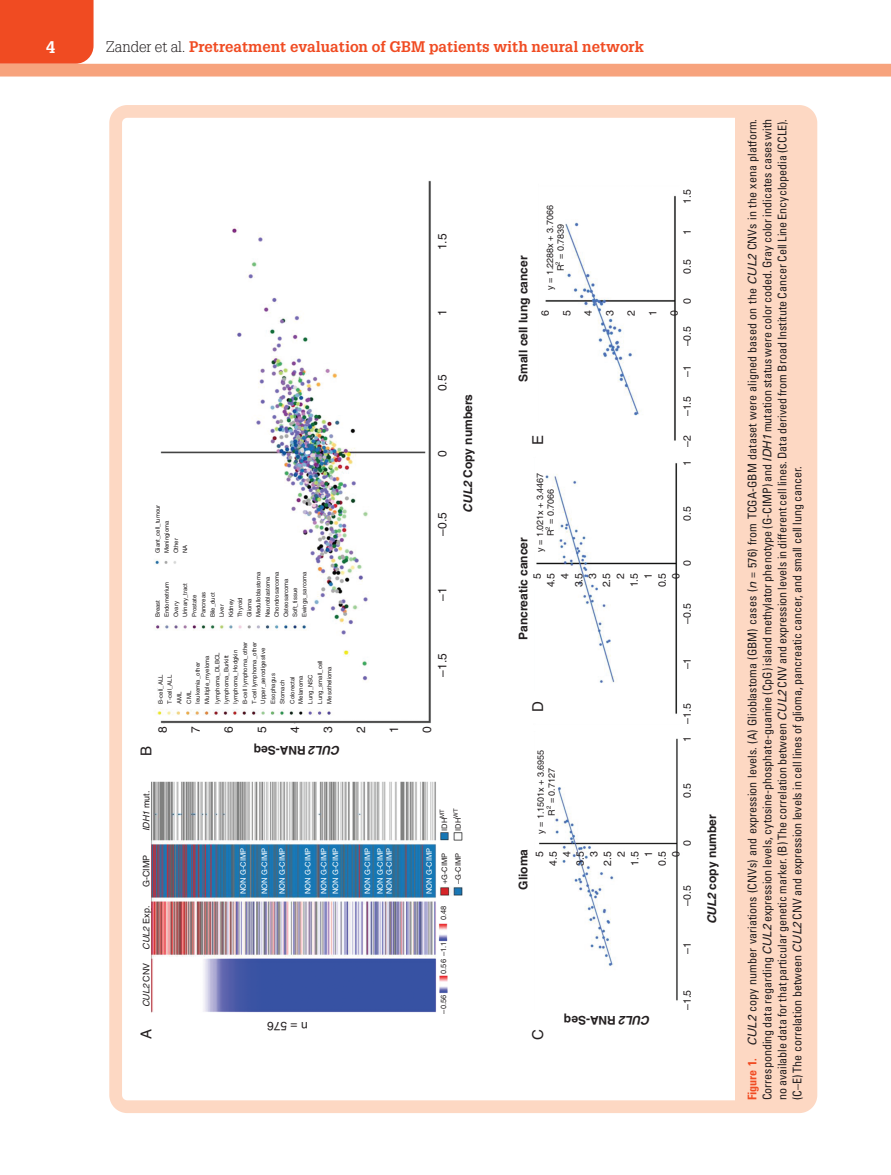
<style>
.page{position:relative;width:891px;height:1175px;background:#fff}
.page>*{position:absolute;margin:0;border:0;box-sizing:border-box;transform-origin:0 0}
.t1{font:700 16.5px "Glypha LT Std";color:#fff}
.t2{font:700 15px "Glypha LT Std";color:#f04b22}
.t3{font:15px "Helvetica";color:#231f20}
.FigCapt{font:condensed 12px/15px "Univers LT Std";color:#231f20;text-align:justify}
.t4{font:700 12px/25.5px "Helvetica";color:#231f20;text-align:center}
.t5{font:12px "Helvetica";color:#231f20}
.t6{font:10.5px/14px "Helvetica";color:#231f20;text-align:right}
.t7{font:9px/10.8px "Helvetica";color:#231f20;text-align:center}
.t8{font:italic 9px "Helvetica";color:#231f20}
.t9{font:7.5px/16px "Helvetica";color:#fff}
.t10{font:7.5px/13.6px "Helvetica";color:#231f20}
.t11{font:6px/9.1px "Helvetica";color:#231f20}
.s1{font-weight:300;color:#231f20}
.s2{font-weight:400}
.s3{font-style:italic}
.s4{font-style:normal}
.s5{font-weight:700;color:#f04b22}
.s6{font-style:italic;font-stretch:normal}
</style>
<div class="page">
<div style="left:0;top:0;width:94px;height:64px;background:#f04b22"></div>
<div style="left:0;top:64px;width:891px;height:12px;background:#f7a37d"></div>
<div style="left:735px;top:109px;width:74px;height:1000px;background:#fdd8c3"></div>
<img style="left:151px;top:180px;width:527px;height:833px">
<div style="left:109px;top:105px;width:708px;height:1008px;border:13px solid #fdd8c3;border-radius:12px"></div>
<h1 class="t1" style="left:46px;top:37px;width:11px">4</h1>
<p class="t2" style="left:106px;top:37px;width:539px"><span class="s1">Zander et al.</span> Pretreatment evaluation of GBM patients with neural network</p>
<p class="t11" style="left:153px;top:553px;width:50px;rotate:-90deg">Giant_cell_tumour<br>Meningioma<br>Other<br>NA</p>
<p class="t11" style="left:190px;top:617px;width:48px;rotate:-90deg">Prostate<br>Pancreas<br>Bile_duct<br>Liver<br>Kidney<br>Thyroid<br>Glioma<br>Medulloblastoma<br>Neuroblastoma<br>Chondrosarcoma<br>Osteosarcoma<br>Soft_tissue<br>Ewings_sarcoma</p>
<p class="t11" style="left:165px;top:703px;width:50px;rotate:-90deg">T-cell_ALL<br>AML<br>CML<br>Ieukemia_other<br>Multiple_myeloma</p>
<p class="t11" style="left:213px;top:703px;width:55px;rotate:-90deg">Iymphoma_DLBCL<br>Iymphoma_Burkitt<br>Iymphoma_Hodgkin</p>
<p class="t11" style="left:240px;top:703px;width:63px;rotate:-90deg">B-cell Iymphoma_other<br>T-cell Iymphoma_other</p>
<p class="t11" style="left:258px;top:703px;width:57px;line-height:9.8px;rotate:-90deg">Upper_aerodigestive<br>Esophagus<br>Stomach<br>Colorectal</p>
<p class="t11" style="left:153px;top:617px;width:37px;rotate:-90deg">Breast<br>Endometrium<br>Ovary<br>Urinary_tract</p>
<p class="t11" style="left:296px;top:703px;width:45px;line-height:9.6px;rotate:-90deg">Melanoma<br>Lung_NSC<br>Lung_small_cell<br>Mesothelioma</p>
<p class="t11" style="left:156px;top:703px;width:31px;rotate:-90deg">B-cell_ALL</p>
<p class="t5" style="left:435px;top:250px;width:18px;rotate:-90deg">1.5</p>
<p class="t5" style="left:435px;top:316px;width:8px;rotate:-90deg">1</p>
<p class="t5" style="left:435px;top:391px;width:18px;rotate:-90deg">0.5</p>
<p class="t4" style="left:429px;top:512px;width:120px;rotate:-90deg"><span class="s2">0<br></span><span class="s3">CUL2</span> Copy numbers</p>
<p class="t5" style="left:435px;top:535px;width:25px;rotate:-90deg">–0.5</p>
<p class="t5" style="left:435px;top:601px;width:15px;rotate:-90deg">–1</p>
<p class="t5" style="left:435px;top:676px;width:25px;rotate:-90deg">–1.5</p>
<p class="t4" style="left:510px;top:382px;width:128px;rotate:-90deg">Small cell lung cancer</p>
<p class="t7" style="left:544px;top:290px;width:86px;rotate:-90deg">y = 1.2288x + 3.7066<br>R<sup>2</sup> = 0.7839</p>
<p class="t6" style="left:680px;top:204px;width:16px;rotate:-90deg">1.5</p>
<p class="t6" style="left:680px;top:234px;width:7px;rotate:-90deg">1</p>
<p class="t6" style="left:680px;top:274px;width:16px;rotate:-90deg">0.5</p>
<p class="t6" style="left:680px;top:304px;width:7px;rotate:-90deg">0</p>
<p class="t6" style="left:535px;top:316px;width:7px;line-height:21.5px;text-align:justify;rotate:-90deg">6<br>5<br>4<br>3<br>2<br>1<br>0</p>
<p class="t6" style="left:680px;top:346px;width:22px;rotate:-90deg">–0.5</p>
<p class="t6" style="left:680px;top:377px;width:13px;rotate:-90deg">–1</p>
<p class="t3" style="left:529px;top:445px;width:12px;rotate:-90deg">E</p>
<p class="t6" style="left:680px;top:416px;width:22px;rotate:-90deg">–1.5</p>
<p class="t6" style="left:680px;top:447px;width:13px;rotate:-90deg">–2</p>
<p class="t6" style="left:680px;top:466px;width:7px;rotate:-90deg">1</p>
<p class="t7" style="left:534px;top:552px;width:81px;rotate:-90deg">y = 1.021x + 3.4467<br>R<sup>2</sup> = 0.7066</p>
<p class="t6" style="left:680px;top:521px;width:16px;rotate:-90deg">0.5</p>
<p class="t4" style="left:510px;top:640px;width:104px;rotate:-90deg">Pancreatic cancer</p>
<p class="t6" style="left:680px;top:566px;width:7px;rotate:-90deg">0</p>
<p class="t6" style="left:530px;top:587px;width:16px;rotate:-90deg">5<br>4.5<br>4<br>3.5<br>3<br>2.5</p>
<p class="t6" style="left:627px;top:587px;width:16px;rotate:-90deg">1.5<br>1<br>0.5</p>
<p class="t6" style="left:613px;top:578px;width:7px;rotate:-90deg">2</p>
<p class="t6" style="left:669px;top:578px;width:7px;rotate:-90deg">0</p>
<p class="t6" style="left:680px;top:624px;width:22px;rotate:-90deg">–0.5</p>
<p class="t3" style="left:529px;top:711px;width:12px;rotate:-90deg">D</p>
<p class="t6" style="left:680px;top:669px;width:13px;rotate:-90deg">–1</p>
<p class="t6" style="left:680px;top:724px;width:22px;rotate:-90deg">–1.5</p>
<p class="t5" style="left:189px;top:733px;width:8px;rotate:-90deg">7</p>
<p class="t5" style="left:222px;top:733px;width:8px;rotate:-90deg">6</p>
<p class="t5" style="left:255px;top:733px;width:8px;rotate:-90deg">5</p>
<p class="t5" style="left:288px;top:733px;width:8px;rotate:-90deg">4</p>
<p class="t4" style="left:341px;top:763px;width:88px;rotate:-180deg"><span class="s3">CUL2</span> RNA-Seq</p>
<p class="t5" style="left:321px;top:733px;width:8px;rotate:-90deg">3</p>
<p class="t5" style="left:354px;top:733px;width:8px;rotate:-90deg">2</p>
<p class="t5" style="left:387px;top:733px;width:8px;rotate:-90deg">1</p>
<p class="t5" style="left:420px;top:733px;width:8px;rotate:-90deg">0</p>
<p class="t5" style="left:156px;top:733px;width:8px;rotate:-90deg">8</p>
<p class="t6" style="left:680px;top:741px;width:7px;rotate:-90deg">1</p>
<p class="t3" style="left:138px;top:756px;width:12px;rotate:-90deg">B</p>
<p class="t7" style="left:535px;top:834px;width:86px;rotate:-90deg">y = 1.1501x + 3.6955<br>R<sup>2</sup> = 0.7127</p>
<p class="t6" style="left:680px;top:798px;width:16px;rotate:-90deg">0.5</p>
<p class="t8" style="left:141px;top:831px;width:42px;rotate:-90deg">IDH1 <span class="s4">mut.</span></p>
<p class="t7" style="left:141px;top:887px;width:34px;rotate:-90deg">G-CIMP</p>
<p class="t9" style="left:235px;top:894px;width:47px;rotate:-90deg">NON G-CIMP</p>
<p class="t9" style="left:257px;top:894px;width:47px;rotate:-90deg">NON G-CIMP</p>
<p class="t9" style="left:274px;top:894px;width:47px;rotate:-90deg">NON G-CIMP</p>
<p class="t9" style="left:300px;top:894px;width:47px;rotate:-90deg">NON G-CIMP<br>NON G-CIMP</p>
<p class="t9" style="left:328px;top:894px;width:47px;rotate:-90deg">NON G-CIMP</p>
<p class="t9" style="left:361px;top:894px;width:47px;line-height:12.8px;rotate:-90deg">NON G-CIMP<br>NON G-CIMP</p>
<p class="t9" style="left:381px;top:894px;width:47px;rotate:-90deg">NON G-CIMP</p>
<p class="t9" style="left:421px;top:894px;width:47px;rotate:-90deg">NON G-CIMP</p>
<p class="t10" style="left:438px;top:830px;width:24px;rotate:-90deg">IDH<sup>MT<br></sup>IDH<sup>WT</sup></p>
<p class="t6" style="left:680px;top:846px;width:7px;rotate:-90deg">0</p>
<p class="t4" style="left:510px;top:889px;width:42px;rotate:-90deg">Glioma</p>
<p class="t6" style="left:546px;top:865px;width:16px;rotate:-90deg">4.5<br>4<br>3.5<br>3<br>2.5</p>
<p class="t6" style="left:628px;top:865px;width:16px;rotate:-90deg">1.5<br>1<br>0.5</p>
<p class="t6" style="left:614px;top:856px;width:7px;rotate:-90deg">2</p>
<p class="t6" style="left:669px;top:856px;width:7px;rotate:-90deg">0</p>
<p class="t6" style="left:532px;top:856px;width:7px;rotate:-90deg">5</p>
<p class="t10" style="left:438px;top:884px;width:33px;rotate:-90deg">+G-CIMP –G-CIMP</p>
<p class="t6" style="left:680px;top:905px;width:22px;rotate:-90deg">–0.5</p>
<p class="t10" style="left:437px;top:920px;width:16px;rotate:-90deg">0.48</p>
<p class="t8" style="left:141px;top:949px;width:45px;rotate:-90deg">CUL2 <span class="s4">Exp.</span></p>
<p class="t10" style="left:437px;top:973px;width:33px;rotate:-90deg">0.56 –1.1</p>
<p class="t6" style="left:680px;top:953px;width:13px;rotate:-90deg">–1</p>
<p class="t8" style="left:141px;top:1007px;width:46px;rotate:-90deg">CUL2 <span class="s4">CNV</span></p>
<p class="t6" style="left:680px;top:1010px;width:22px;rotate:-90deg">–1.5</p>
<p class="t10" style="left:437px;top:1013px;width:20px;rotate:-90deg">–0.56</p>
<p class="t4" style="left:651px;top:1032px;width:88px;rotate:-180deg"><span class="s3">CUL2</span> RNA-Seq</p>
<p class="t5" style="left:308px;top:1033px;width:42px;rotate:-180deg">n = 576</p>
<p class="t3" style="left:138px;top:1039px;width:12px;rotate:-90deg">A</p>
<p class="t3" style="left:529px;top:1039px;width:12px;rotate:-90deg">C</p>
<p class="t4" style="left:699px;top:924px;width:112px;rotate:-90deg"><span class="s3">CUL2</span> copy number</p>
<p class="FigCapt" style="left:745px;top:1100px;width:983px;rotate:-90deg"><span class="s5">Figure 1.</span> <span class="s6">CUL2</span> copy number variations (CNVs) and expression levels. (A) Glioblastoma (GBM) cases (<span class="s6">n</span> = 576) from TCGA-GBM dataset were aligned based on the <span class="s6">CUL2</span> CNVs in the xena platform.<br>Corresponding data regarding <span class="s6">CUL2</span> expression levels, cytosine-phosphate-guanine (CpG) island methylator phenotype (G-CIMP) and <span class="s6">IDH1</span> mutation status were color coded. Gray color indicates cases with no available data for that particular genetic marker. (B) The correlation between <span class="s6">CUL2</span> CNV and expression levels in different cell lines. Data derived from Broad Institute Cancer Cell Line Encyclopedia (CCLE). (C–E) The correlation between <span class="s6">CUL2</span> CNV and expression levels in cell lines of glioma, pancreatic cancer, and small cell lung cancer.</p>
</div>
